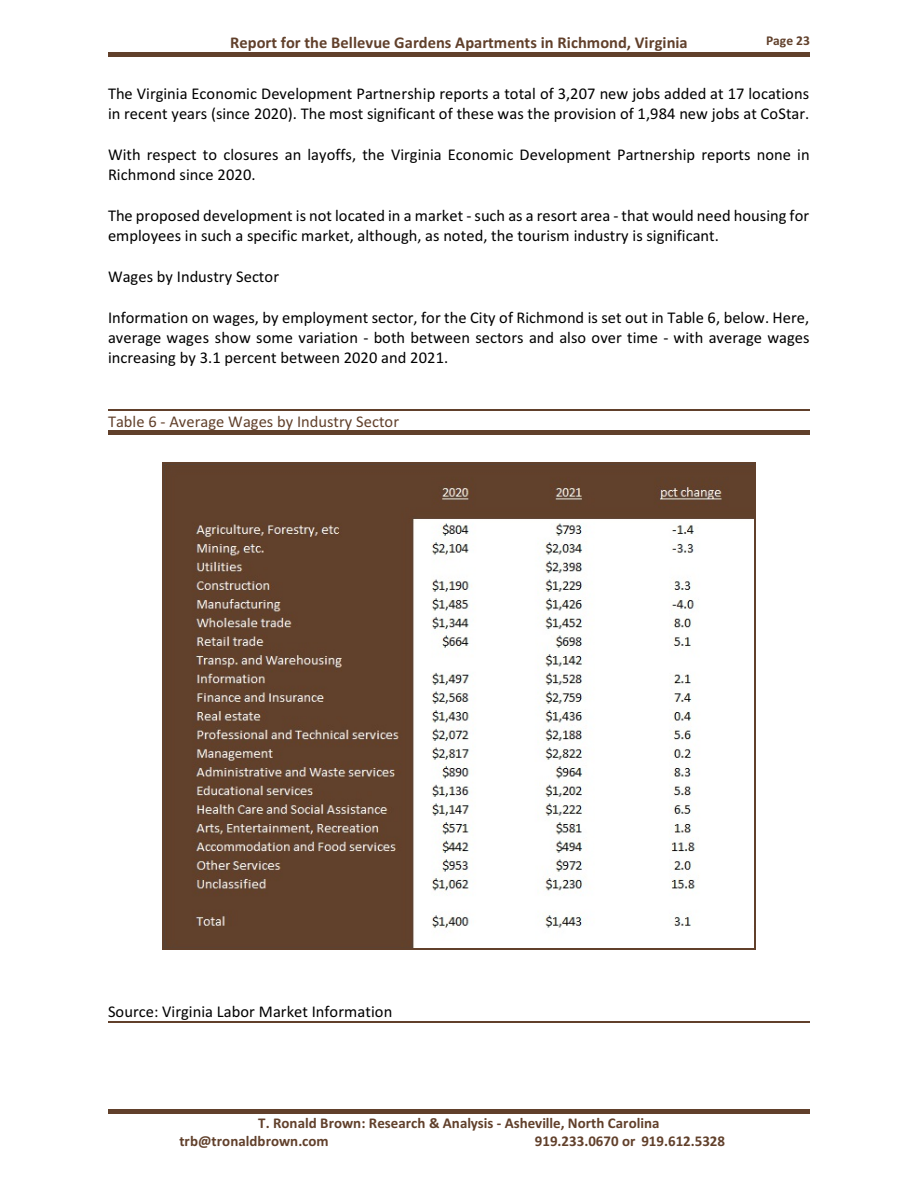
<style>
.page{position:relative;width:918px;height:1188px;background:#fff}
.page>*{position:absolute;margin:0;border:0;box-sizing:border-box;transform-origin:0 0}
.t1{font:16.5px/20.4px "Calibri";color:#000}
.t2{font:700 16.5px "Calibri";color:#61402b}
.t3{font:16.5px "Calibri";color:#61402b}
.t4{font:700 15px/18.1px "Calibri";color:#61402b}
.t5{font:700 13.5px "Calibri";color:#61402b}
</style>
<div class="page">
<hr style="left:108px;top:53px;width:702px;height:4px;background:#61402b">
<img style="left:163px;top:464px;width:592px;height:484px">
<hr style="left:162px;top:462px;width:1px;height:487px;background:#61402b">
<hr style="left:755px;top:462px;width:1px;height:487px;background:#61402b">
<hr style="left:162px;top:462px;width:594px;height:2px;background:#61402b">
<hr style="left:162px;top:948px;width:594px;height:1px;background:#61402b">
<hr style="left:108px;top:409px;width:702px;height:2px;background:#61402b">
<hr style="left:108px;top:431px;width:702px;height:4px;background:#61402b">
<hr style="left:108px;top:1021px;width:702px;height:2px;background:#61402b">
<hr style="left:108px;top:1109px;width:702px;height:4px;background:#61402b">
<p class="t2" style="left:230px;top:36px;width:459px">Report for the Bellevue Gardens Apartments in Richmond, Virginia</p>
<p class="t5" style="left:766px;top:35px;width:45px">Page 23</p>
<p class="t1" style="left:108px;top:85px;width:703px">The Virginia Economic Development Partnership reports a total of 3,207 new jobs added at 17 locations in recent years (since 2020). The most significant of these was the provision of 1,984 new jobs at CoStar.</p>
<p class="t1" style="left:108px;top:146px;width:703px">With respect to closures an layoffs, the Virginia Economic Development Partnership reports none in<br>Richmond since 2020.</p>
<p class="t1" style="left:108px;top:207px;width:703px">The proposed development is not located in a market - such as a resort area - that would need housing for employees in such a specific market, although, as noted, the tourism industry is significant.</p>
<p class="t1" style="left:108px;top:268px;width:173px">Wages by Industry Sector</p>
<p class="t1" style="left:108px;top:308px;width:703px;text-align:justify">Information on wages, by employment sector, for the City of Richmond is set out in Table 6, below. Here, average wages show some variation - both between sectors and also over time - with average wages increasing by 3.1 percent between 2020 and 2021.</p>
<p class="t3" style="left:108px;top:414px;width:293px">Table 6 - Average Wages by Industry Sector</p>
<p class="t1" style="left:108px;top:1002px;width:286px">Source: Virginia Labor Market Information</p>
<p class="t4" style="left:179px;top:1115px;width:482px;text-indent:79px">T. Ronald Brown: Research &amp; Analysis - Asheville, North Carolina trb@tronaldbrown.com</p>
<p class="t4" style="left:535px;top:1133px;width:192px">919.233.0670 or 919.612.5328</p>
</div>
